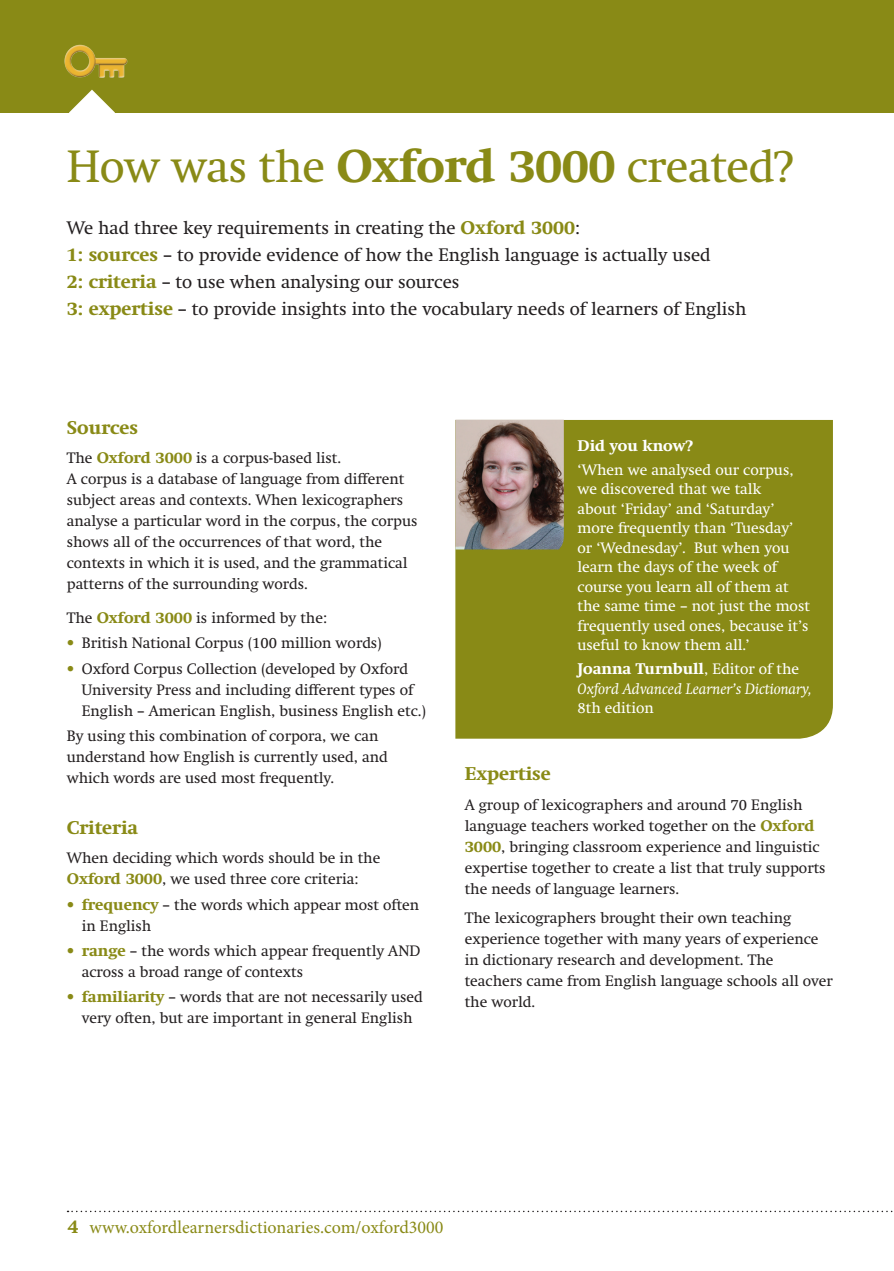
<style>
.page{position:relative;width:894px;height:1271px;background:#fff}
.page>*{position:absolute;margin:0;border:0;box-sizing:border-box;transform-origin:0 0}
.t1{font:45px "OUP Swift";letter-spacing:-.01em;color:#898a16}
.t2{font:18px/27px "OUP Swift";color:#231f20}
.t3{font:18px "Minion Pro";color:#898a16}
.t4{font:700 18px "OUP Swift";color:#898a16}
.t5{font:15px/21px "OUP Swift";color:#231f20}
.t6{font:15px/19.5px "OUP Swift";color:#fff}
.t7{font:italic 15px/19.5px "OUP Swift";color:#fff}
.t8{font:700 15px "OUP Swift";color:#fff}
.s1{font-weight:700}
.s2{font-weight:700;color:#898a16}
.s3{color:#898a16}
.s4{font-weight:700;font-style:normal}
.s5{font-style:normal}
.s6{font-family:"OUP Swift";font-weight:700}
</style>
<div class="page">
<div style="left:0;top:0;width:893px;height:113px;background:#898a16"></div>
<svg style="left:69px;top:90px;width:46px;height:23px"></svg>
<div style="left:455px;top:420px;width:377px;height:319px;background:#898a16"></div>
<img style="left:455px;top:420px;width:108px;height:129px">
<svg style="left:67px;top:1211px;width:826px;height:1px"></svg>
<img style="left:64px;top:44px;width:64px;height:34px">
<h1 class="t1" style="left:67px;top:141px;width:727px">How was the <span class="s1">Oxford 3000</span> created?</h1>
<p class="t2" style="left:67px;top:215px;width:680px">We had three key requirements in creating the <span class="s2">Oxford 3000</span>:<br><span class="s2">1: sources</span> – to provide evidence of how the English language is actually used<br><span class="s2">2: criteria</span> – to use when analysing our sources<br><span class="s2">3: expertise</span> – to provide insights into the vocabulary needs of learners of English</p>
<p class="t4" style="left:67px;top:417px;width:73px">Sources</p>
<p class="t5" style="left:67px;top:448px;width:352px">The <span class="s2">Oxford 3000</span> is a corpus-based list.<br>A corpus is a database of language from different subject areas and contexts. When lexicographers analyse a particular word in the corpus, the corpus shows all of the occurrences of that word, the contexts in which it is used, and the grammatical patterns of the surrounding words.</p>
<p class="t5" style="left:67px;top:608px;width:262px">The <span class="s2">Oxford 3000</span> is informed by the:</p>
<p class="t5" style="left:67px;top:633px;width:316px"><span class="s3">•</span> British National Corpus (100 million words)</p>
<p class="t5" style="left:82px;top:658px;width:345px;text-indent:-15px"><span class="s3">•</span> Oxford Corpus Collection (developed by Oxford<br>University Press and including different types of<br>English – American English, business English etc.)</p>
<p class="t5" style="left:67px;top:725px;width:322px">By using this combination of corpora, we can understand how English is currently used, and which words are used most frequently.</p>
<p class="t4" style="left:67px;top:817px;width:73px">Criteria</p>
<p class="t5" style="left:67px;top:848px;width:315px">When deciding which words should be in the<br><span class="s2">Oxford 3000</span>, we used three core criteria:</p>
<p class="t5" style="left:82px;top:894px;width:339px;text-indent:-15px"><span class="s3">•</span> <span class="s2">frequency</span> – the words which appear most often in English</p>
<p class="t5" style="left:82px;top:940px;width:340px;text-indent:-15px"><span class="s3">•</span> <span class="s2">range</span> – the words which appear frequently AND across a broad range of contexts</p>
<p class="t5" style="left:67px;top:986px;width:357px;text-align:center"><span class="s3">•</span> <span class="s2">familiarity</span> – words that are not necessarily used very often, but are important in general English</p>
<p class="t8" style="left:577px;top:437px;width:117px">Did you know?</p>
<p class="t6" style="left:577px;top:460px;width:234px">‘When we analysed our corpus, we discovered that we talk<br>about ‘Friday’ and ‘Saturday’ more frequently than ‘Tuesday’ or ‘Wednesday’. But when you learn the days of the week of course you learn all of them at the same time – not just the most frequently used ones, because it’s useful to know them all.’</p>
<p class="t7" style="left:577px;top:659px;width:235px"><span class="s4">Joanna Turnbull</span><span class="s5">, Editor of the<br></span>Oxford Advanced Learner’s Dictionary,</p>
<p class="t6" style="left:577px;top:698px;width:78px">8th edition</p>
<p class="t4" style="left:464px;top:763px;width:88px">Expertise</p>
<p class="t5" style="left:464px;top:794px;width:362px">A group of lexicographers and around 70 English language teachers worked together on the <span class="s2">Oxford 3000</span>, bringing classroom experience and linguistic expertise together to create a list that truly supports the needs of language learners.</p>
<p class="t5" style="left:464px;top:908px;width:369px">The lexicographers brought their own teaching experience together with many years of experience in dictionary research and development. The teachers came from English language schools all over the world.</p>
<p class="t3" style="left:68px;top:1215px;width:377px"><span class="s6">4</span> www.oxfordlearnersdictionaries.com/oxford3000</p>
</div>
